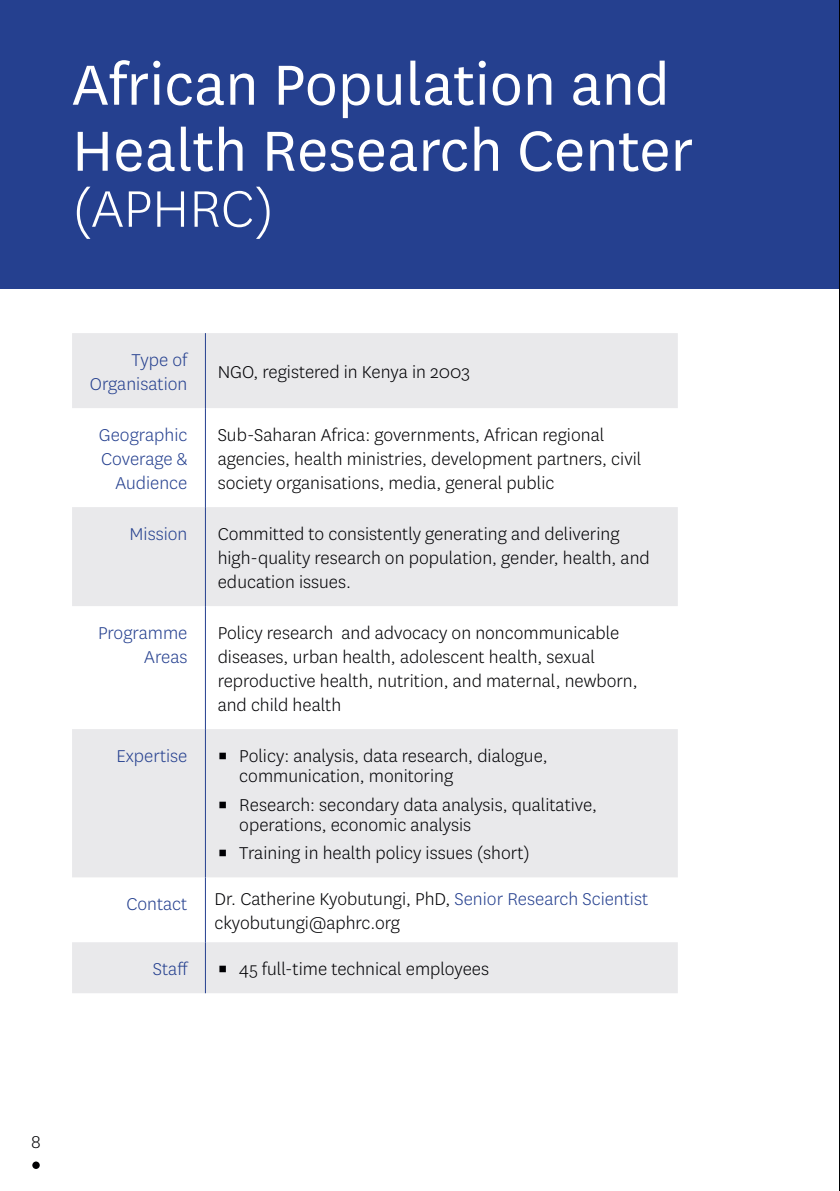
<style>
.page{position:relative;width:840px;height:1191px;background:#fff}
.page>*{position:absolute;margin:0;border:0;box-sizing:border-box;transform-origin:0 0}
.Organization{font:66px/66px "National";color:#fff}
.Organization-2{font:300 60px "National";color:#fff}
.t1{font:300 60px "National";color:#000003}
.Body{font:300 20px/24px "National";color:#000003}
.Table_Heading{font:300 20px/24px "National";color:#25408f;text-align:right}
.s1{color:#25408f}
</style>
<div class="page">
<div style="left:0;top:0;width:839px;height:288px;background:#25408f"></div>
<hr style="left:838px;top:0;width:1px;height:1191px;background:#000003">
<svg style="left:72px;top:333px;width:605px;height:660px;fill:#e9e9eb"></svg>
<hr style="left:205px;top:333px;width:1px;height:75px;background:#25408f">
<hr style="left:205px;top:408px;width:1px;height:99px;background:#25408f">
<hr style="left:205px;top:507px;width:1px;height:99px;background:#25408f">
<hr style="left:205px;top:606px;width:1px;height:123px;background:#25408f">
<hr style="left:205px;top:729px;width:1px;height:148px;background:#25408f">
<hr style="left:205px;top:877px;width:1px;height:65px;background:#25408f">
<hr style="left:205px;top:942px;width:1px;height:51px;background:#25408f">
<p class="Organization" style="left:72px;top:49px;width:622px">African Population and<br>Health Research Center</p>
<p class="Organization-2" style="left:72px;top:171px;width:204px">(APHRC)</p>
<p class="Table_Heading" style="left:90px;top:347px;width:99px">Type of<br>Organisation</p>
<p class="Body" style="left:217px;top:359px;width:254px">NGO, registered in Kenya in 2003</p>
<p class="Table_Heading" style="left:99px;top:422px;width:90px">Geographic<br>Coverage &amp;<br>Audience</p>
<p class="Body" style="left:217px;top:422px;width:425px">Sub-Saharan Africa: governments, African regional agencies, health ministries, development partners, civil society organisations, media, general public</p>
<p class="Table_Heading" style="left:129px;top:521px;width:59px">Mission</p>
<p class="Body" style="left:217px;top:521px;width:433px">Committed to consistently generating and delivering high-quality research on population, gender, health, and education issues.</p>
<p class="Table_Heading" style="left:98px;top:620px;width:91px">Programme<br>Areas</p>
<p class="Body" style="left:217px;top:620px;width:421px">Policy research and advocacy on noncommunicable diseases, urban health, adolescent health, sexual reproductive health, nutrition, and maternal, newborn, and child health</p>
<p class="Table_Heading" style="left:116px;top:743px;width:72px">Expertise</p>
<p class="Body" style="left:239px;top:745px;width:310px;line-height:20px;text-indent:-22px">▪ Policy: analysis, data research, dialogue, communication, monitoring</p>
<p class="Body" style="left:239px;top:794px;width:359px;line-height:20px;text-indent:-22px">▪ Research: secondary data analysis, qualitative, operations, economic analysis</p>
<p class="Body" style="left:217px;top:840px;width:314px">▪ Training in health policy issues (short)</p>
<p class="Table_Heading" style="left:126px;top:891px;width:62px">Contact</p>
<p class="Body" style="left:214px;top:886px;width:435px">Dr. Catherine Kyobutungi, PhD, <span class="s1">Senior Research Scientist</span></p>
<p class="Body" style="left:214px;top:910px;width:187px">ckyobutungi@aphrc.org</p>
<p class="Table_Heading" style="left:153px;top:956px;width:37px">Staff</p>
<p class="Body" style="left:217px;top:956px;width:273px">▪ 45 full-time technical employees</p>
<p class="Body" style="left:31px;top:1129px;width:11px">8</p>
<p class="t1" style="left:27px;top:1124px;width:19px">•</p>
</div>
